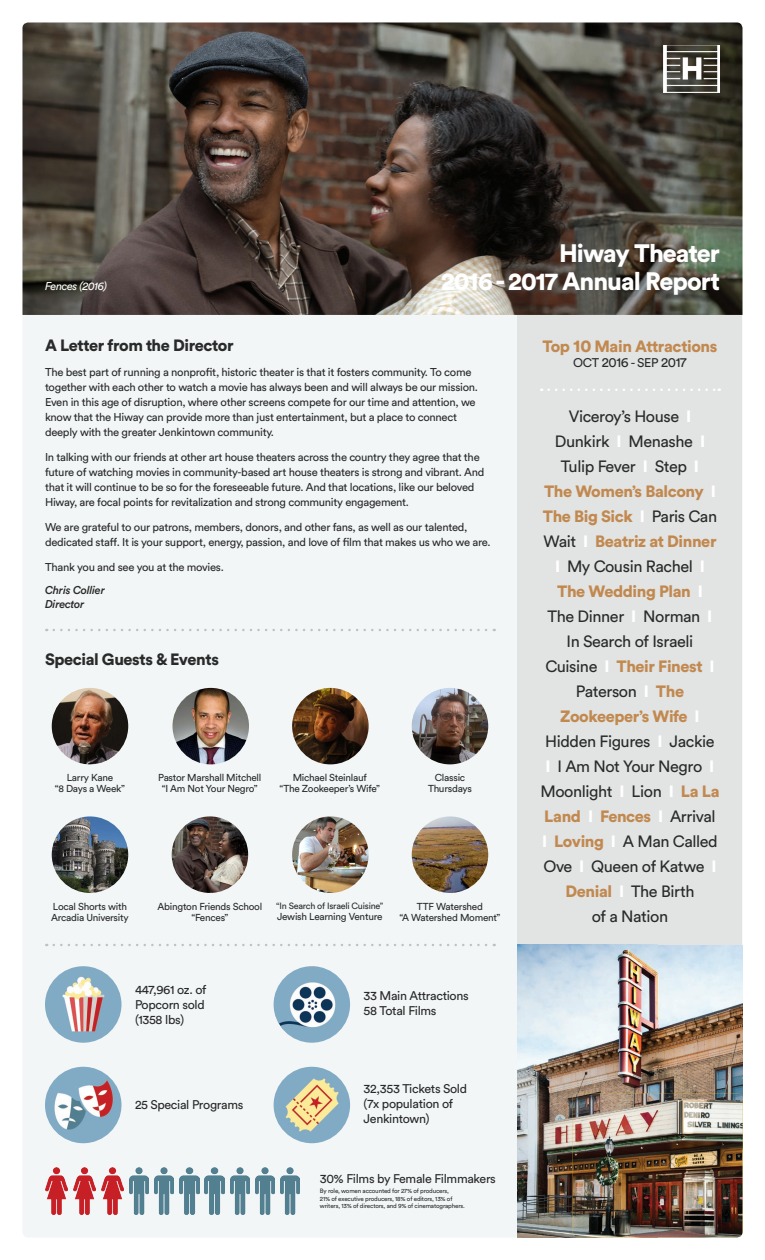
<style>
.page{position:relative;width:765px;height:1260px;background:#fff}
.page>*{position:absolute;margin:0;border:0;box-sizing:border-box;transform-origin:0 0}
.t1{font:25px "Circular Std Black";letter-spacing:-.04em;color:#fff}
.t2{font:16.25px/25px "Circular Std Book";letter-spacing:-.025em;color:#292a2a;text-align:center}
.t3{font:16.25px/25px "Circular Std Black";letter-spacing:-.025em;color:#c1894f;text-align:center}
.t4{font:16.25px "Circular Std Black";letter-spacing:-.025em;color:#292a2a}
.t5{font:13.5px "Circular Std Book";letter-spacing:-.025em;color:#292a2a}
.t6{font:12.5px/15px "Circular Std Book";letter-spacing:-.025em;color:#292a2a}
.t7{font:11.25px/15px "Circular Std Book";letter-spacing:-.025em;color:#292a2a}
.t8{font:11.25px "Circular Std Medium Italic";letter-spacing:-.025em;color:#292a2a}
.t9{font:11.25px "Circular Std Book Italic";letter-spacing:-.04em;color:#fff}
.t10{font:10px/11.2px "Circular Std Book";letter-spacing:-.025em;color:#292a2a}
.t11{font:9px "Circular Std Book";letter-spacing:-.025em;color:#292a2a}
.t12{font:6.25px/7.5px "Circular Std Book";letter-spacing:-.025em;color:#292a2a}
.s1{font-size:17.5px}
.s2{font-size:12.5px}
.s3{font-family:"Circular Std Black";color:#fff}
.s4{color:#fff}
.s5{font-family:"Circular Std Book";color:#292a2a}
.s6{font-family:"Circular Std Black";color:#c1894f}
</style>
<div class="page">
<div style="left:22px;top:22px;width:720px;height:1216px;background:#f3f6f7;border-radius:6px"></div>
<img style="left:22px;top:22px;width:720px;height:293px">
<svg style="left:54px;top:944px;width:441px;height:2px"></svg>
<svg style="left:54px;top:629px;width:441px;height:2px"></svg>
<div style="left:518px;top:315px;width:224px;height:630px;background:#e2e3e3"></div>
<img style="left:658px;top:945px;width:84px;height:149px">
<img style="left:518px;top:945px;width:140px;height:292px">
<img style="left:572px;top:1094px;width:170px;height:143px">
<img style="left:45px;top:966px;width:76px;height:77px;border-radius:38px">
<img style="left:274px;top:966px;width:76px;height:77px;border-radius:38px">
<img style="left:274px;top:1067px;width:76px;height:76px;border-radius:38px">
<img style="left:45px;top:1067px;width:76px;height:76px;border-radius:38px">
<img style="left:292px;top:816px;width:77px;height:77px;border-radius:38px">
<img style="left:52px;top:688px;width:76px;height:76px;border-radius:38px">
<img style="left:412px;top:816px;width:76px;height:77px;border-radius:38px">
<img style="left:52px;top:816px;width:76px;height:77px;border-radius:38px">
<img style="left:172px;top:816px;width:76px;height:77px;border-radius:38px">
<img style="left:173px;top:688px;width:76px;height:76px;border-radius:38px">
<img style="left:292px;top:688px;width:77px;height:76px;border-radius:38px">
<img style="left:412px;top:688px;width:76px;height:76px;border-radius:38px">
<img style="left:663px;top:45px;width:57px;height:48px">
<svg style="left:549px;top:389px;width:171px;height:2px"></svg>
<img style="left:45px;top:1167px;width:23px;height:48px">
<img style="left:73px;top:1167px;width:23px;height:48px">
<img style="left:101px;top:1167px;width:23px;height:48px">
<img style="left:155px;top:1167px;width:19px;height:48px">
<img style="left:180px;top:1167px;width:19px;height:48px">
<img style="left:205px;top:1167px;width:19px;height:48px">
<img style="left:230px;top:1167px;width:20px;height:48px">
<img style="left:255px;top:1167px;width:20px;height:48px">
<img style="left:129px;top:1167px;width:20px;height:48px">
<img style="left:281px;top:1167px;width:19px;height:48px">
<p class="t9" style="left:45px;top:280px;width:64px">Fences (2016)</p>
<p class="t1" style="left:559px;top:237px;width:162px">Hiway Theater</p>
<p class="t1" style="left:441px;top:264px;width:280px">2016 - 2017 Annual Report</p>
<p class="t4" style="left:45px;top:334px;width:190px">A Letter from the Director</p>
<p class="t7" style="left:45px;top:364px;width:428px">The best part of running a nonprofit, historic theater is that it fosters community. To come</p>
<p class="t7" style="left:45px;top:379px;width:435px">together with each other to watch a movie has always been and will always be our mission.<br>Even in this age of disruption, where other screens compete for our time and attention, we know that the Hiway can provide more than just entertainment, but a place to connect</p>
<p class="t7" style="left:45px;top:424px;width:230px">deeply with the greater Jenkintown community.</p>
<p class="t7" style="left:45px;top:449px;width:441px">In talking with our friends at other art house theaters across the country they agree that the future of watching movies in community-based art house theaters is strong and vibrant. And that it will continue to be so for the foreseeable future. And that locations, like our beloved Hiway, are focal points for revitalization and strong community engagement.</p>
<p class="t7" style="left:45px;top:519px;width:424px">We are grateful to our patrons, members, donors, and other fans, as well as our talented,</p>
<p class="t7" style="left:45px;top:534px;width:447px">dedicated staff. It is your support, energy, passion, and love of film that makes us who we are.</p>
<p class="t7" style="left:45px;top:559px;width:180px">Thank you and see you at the movies.</p>
<p class="t8" style="left:45px;top:583px;width:61px">Chris Collier</p>
<p class="t8" style="left:45px;top:597px;width:41px">Director</p>
<p class="t4" style="left:45px;top:648px;width:176px">Special Guests &amp; Events</p>
<p class="t10" style="left:67px;top:772px;width:48px">Larry Kane</p>
<p class="t10" style="left:55px;top:783px;width:72px">“8 Days a Week”</p>
<p class="t10" style="left:158px;top:772px;width:105px;text-align:center">Pastor Marshall Mitchell “I Am Not Your Negro”</p>
<p class="t10" style="left:435px;top:772px;width:32px">Classic</p>
<p class="t10" style="left:293px;top:772px;width:76px">Michael Steinlauf</p>
<p class="t10" style="left:280px;top:783px;width:102px">“The Zookeeper’s Wife”</p>
<p class="t10" style="left:428px;top:783px;width:45px">Thursdays</p>
<p class="t10" style="left:51px;top:900px;width:79px">Local Shorts with<br>Arcadia University</p>
<p class="t10" style="left:157px;top:900px;width:106px">Abington Friends School</p>
<p class="t10" style="left:191px;top:912px;width:38px">“Fences”</p>
<p class="t11" style="left:276px;top:900px;width:109px">“In Search of Israeli Cuisine”</p>
<p class="t10" style="left:277px;top:911px;width:107px">Jewish Learning Venture</p>
<p class="t10" style="left:417px;top:900px;width:68px">TTF Watershed</p>
<p class="t10" style="left:400px;top:912px;width:102px">“A Watershed Moment”</p>
<p class="t6" style="left:135px;top:982px;width:73px">447,961 oz. of</p>
<p class="t6" style="left:135px;top:997px;width:71px">Popcorn sold</p>
<p class="t6" style="left:135px;top:1012px;width:51px">(1358 lbs)</p>
<p class="t6" style="left:135px;top:1097px;width:110px">25 Special Programs</p>
<p class="t6" style="left:364px;top:988px;width:107px">33 Main Attractions</p>
<p class="t6" style="left:364px;top:1003px;width:75px">58 Total Films</p>
<p class="t6" style="left:364px;top:1081px;width:105px">32,353 Tickets Sold (7x population of<br>Jenkintown)</p>
<p class="t6" style="left:320px;top:1171px;width:178px">30% Films by Female Filmmakers</p>
<p class="t12" style="left:320px;top:1187px;width:131px">By role, women accounted for 27% of producers,</p>
<p class="t12" style="left:320px;top:1195px;width:146px">21% of executive producers, 18% of editors, 13% of writers, 13% of directors, and 9% of cinematographers.</p>
<p class="t3" style="left:542px;top:333px;width:177px">Top <span class="s1">10</span> Main Attractions</p>
<p class="t5" style="left:573px;top:355px;width:115px"><span class="s2">OCT</span> 2016 <span class="s2">- SEP</span> 2017</p>
<p class="t2" style="left:555px;top:403px;width:152px">Viceroy’s House <span class="s3">I<br></span>Dunkirk <span class="s3">I</span> Menashe <span class="s3">I<br></span>Tulip Fever <span class="s3">I</span> Step <span class="s3">I</span></p>
<p class="t3" style="left:543px;top:478px;width:176px">The Women’s Balcony <span class="s4">I<br></span>The Big Sick <span class="s4">I</span> <span class="s5">Paris Can<br>Wait</span> <span class="s4">I</span> Beatriz at Dinner<br><span class="s4">I</span> <span class="s5">My Cousin Rachel</span> <span class="s4">I<br></span>The Wedding Plan <span class="s4">I</span></p>
<p class="t2" style="left:548px;top:603px;width:166px">The Dinner <span class="s3">I</span> Norman <span class="s3">I<br></span>In Search of Israeli</p>
<p class="t3" style="left:545px;top:653px;width:171px"><span class="s5">Cuisine</span> <span class="s4">I</span> Their Finest <span class="s4">I</span></p>
<p class="t2" style="left:576px;top:678px;width:110px">Paterson <span class="s3">I</span> <span class="s6">The</span></p>
<p class="t2" style="left:540px;top:703px;width:181px"><span class="s6">Zookeeper’s Wife</span> <span class="s3">I<br></span>Hidden Figures <span class="s3">I</span> Jackie<br><span class="s3">I</span> I Am Not Your Negro <span class="s3">I<br></span>Moonlight <span class="s3">I</span> Lion <span class="s3">I</span> <span class="s6">La La<br>Land</span> <span class="s3">I</span> <span class="s6">Fences</span> <span class="s3">I</span> Arrival<br><span class="s3">I</span> <span class="s6">Loving</span> <span class="s3">I</span> A Man Called<br>Ove <span class="s3">I</span> Queen of Katwe <span class="s3">I<br></span><span class="s6">Denial</span> <span class="s3">I</span> The Birth</p>
<p class="t2" style="left:592px;top:903px;width:78px">of a Nation</p>
</div>
